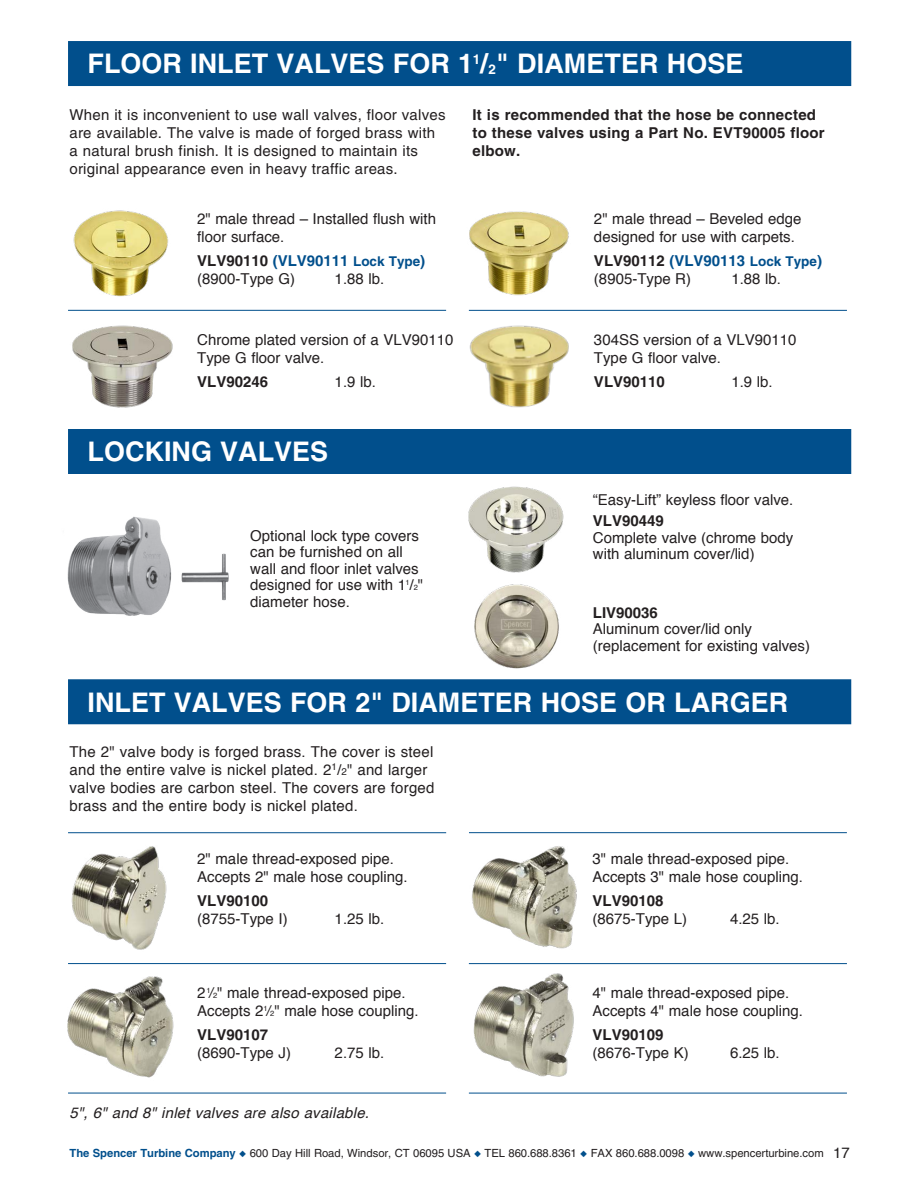
<style>
.page{position:relative;width:918px;height:1188px;background:#fff}
.page>*{position:absolute;margin:0;border:0;box-sizing:border-box;transform-origin:0 0}
.t1{font:700 27px "Helvetica LT Std";color:#fff}
.t2{font:15px/18px "Helvetica";color:#231f20}
.t3{font:15px/18px "Helvetica LT Std";letter-spacing:.015em;color:#231f20}
.t4{font:700 15px/18px "Helvetica LT Std";letter-spacing:.015em;color:#231f20}
.t5{font:700 15px "Helvetica LT Std";color:#014f8c}
.t6{font:italic 15px "Helvetica";letter-spacing:.015em;color:#231f20}
.t7{font:11.25px "Helvetica LT Std";letter-spacing:-.005em;color:#231f20}
.s1{font-size:13.5px}
.s2{color:#231f20}
.s3{font-size:7.5px}
.s4{font-size:9.75px}
.s5{font-style:italic}
.s6{font-weight:700;color:#014f8c}
.s7{color:#014f8c}
</style>
<div class="page">
<div style="left:68px;top:41px;width:783px;height:45px;background:#014f8c"></div>
<div style="left:68px;top:429px;width:783px;height:45px;background:#014f8c"></div>
<div style="left:68px;top:679px;width:783px;height:45px;background:#014f8c"></div>
<hr style="left:68px;top:310px;width:378px;height:1px;background:#014f8c">
<hr style="left:469px;top:310px;width:378px;height:1px;background:#014f8c">
<hr style="left:68px;top:1093px;width:378px;height:1px;background:#014f8c">
<hr style="left:469px;top:1093px;width:378px;height:1px;background:#014f8c">
<hr style="left:68px;top:963px;width:378px;height:1px;background:#014f8c">
<hr style="left:469px;top:963px;width:378px;height:1px;background:#014f8c">
<hr style="left:469px;top:832px;width:378px;height:1px;background:#014f8c">
<hr style="left:68px;top:832px;width:378px;height:1px;background:#014f8c">
<img style="left:468px;top:486px;width:96px;height:87px">
<img style="left:71px;top:846px;width:96px;height:104px">
<img style="left:67px;top:976px;width:107px;height:102px">
<img style="left:472px;top:846px;width:105px;height:103px">
<img style="left:473px;top:973px;width:101px;height:104px">
<img style="left:67px;top:516px;width:162px;height:100px">
<img style="left:73px;top:210px;width:95px;height:87px">
<img style="left:469px;top:211px;width:100px;height:85px">
<img style="left:72px;top:325px;width:101px;height:83px">
<img style="left:469px;top:325px;width:100px;height:83px">
<img style="left:474px;top:584px;width:85px;height:85px">
<h1 class="t1" style="left:88px;top:47px;width:657px">FLOOR INLET VALVES FOR 1<sup>1</sup>/<span class="s1">2</span>" DIAMETER HOSE</h1>
<p class="t3" style="left:70px;top:106px;width:378px">When it is inconvenient to use wall valves, floor valves are available. The valve is made of forged brass with a natural brush finish. It is designed to maintain its original appearance even in heavy traffic areas.</p>
<p class="t4" style="left:473px;top:106px;width:354px">It is recommended that the hose be connected to these valves using a Part No. EVT90005 floor elbow.</p>
<p class="t2" style="left:197px;top:210px;width:240px">2" male thread – Installed flush with floor surface.</p>
<p class="t5" style="left:197px;top:252px;width:230px"><span class="s2">VLV90110</span> (VLV90111 <span class="s1">Lock Type</span>)</p>
<p class="t2" style="left:197px;top:270px;width:99px">(8900-Type G)</p>
<p class="t2" style="left:335px;top:270px;width:51px">1.88 lb.</p>
<p class="t2" style="left:197px;top:331px;width:258px">Chrome plated version of a VLV90110<br>Type G floor valve.</p>
<p class="t4" style="left:197px;top:373px;width:72px">VLV90246</p>
<p class="t2" style="left:335px;top:373px;width:43px">1.9 lb.</p>
<h1 class="t1" style="left:88px;top:435px;width:242px">LOCKING VALVES</h1>
<p class="t2" style="left:250px;top:528px;width:175px;line-height:16.5px">Optional lock type covers can be furnished on all wall and floor inlet valves designed for use with 1<sup>1</sup>/<span class="s3">2</span>" diameter hose.</p>
<p class="t2" style="left:594px;top:210px;width:209px">2" male thread – Beveled edge designed for use with carpets.</p>
<p class="t5" style="left:594px;top:252px;width:230px"><span class="s2">VLV90112</span> (VLV90113 <span class="s1">Lock Type</span>)</p>
<p class="t2" style="left:594px;top:270px;width:99px">(8905-Type R)</p>
<p class="t2" style="left:731px;top:270px;width:51px">1.88 lb.</p>
<p class="t2" style="left:594px;top:331px;width:204px">304SS version of a VLV90110<br>Type G floor valve.</p>
<p class="t4" style="left:594px;top:373px;width:72px">VLV90110</p>
<p class="t2" style="left:731px;top:373px;width:43px">1.9 lb.</p>
<p class="t2" style="left:593px;top:491px;width:202px">“Easy-Lift” keyless floor valve.</p>
<p class="t4" style="left:593px;top:512px;width:72px">VLV90449</p>
<p class="t2" style="left:593px;top:529px;width:202px;line-height:16.5px">Complete valve (chrome body with aluminum cover/lid)</p>
<p class="t4" style="left:593px;top:603px;width:67px">LIV90036</p>
<p class="t2" style="left:593px;top:621px;width:219px;line-height:16.5px">Aluminum cover/lid only (replacement for existing valves)</p>
<h1 class="t1" style="left:88px;top:686px;width:702px">INLET VALVES FOR 2" DIAMETER HOSE OR LARGER</h1>
<p class="t2" style="left:70px;top:743px;width:366px">The 2" valve body is forged brass. The cover is steel and the entire valve is nickel plated. 2<sup>1</sup>/<span class="s4">2</span>" and larger valve bodies are carbon steel. The covers are forged brass and the entire body is nickel plated.</p>
<p class="t2" style="left:197px;top:850px;width:212px">2" male thread-exposed pipe.<br>Accepts 2" male hose coupling.</p>
<p class="t4" style="left:197px;top:892px;width:72px">VLV90100</p>
<p class="t2" style="left:197px;top:910px;width:92px">(8755-Type I)</p>
<p class="t2" style="left:335px;top:910px;width:51px">1.25 lb.</p>
<p class="t2" style="left:593px;top:850px;width:212px">3" male thread-exposed pipe.<br>Accepts 3" male hose coupling.</p>
<p class="t4" style="left:593px;top:892px;width:72px">VLV90108</p>
<p class="t2" style="left:593px;top:910px;width:96px">(8675-Type L)</p>
<p class="t2" style="left:730px;top:910px;width:51px">4.25 lb.</p>
<p class="t2" style="left:197px;top:985px;width:223px">2<sup>1</sup><span class="s5">/</span><span class="s3">2</span>" male thread-exposed pipe.<br>Accepts 2<sup>1</sup><span class="s5">/</span><span class="s3">2</span>" male hose coupling.</p>
<p class="t4" style="left:197px;top:1026px;width:72px">VLV90107</p>
<p class="t2" style="left:197px;top:1045px;width:95px">(8690-Type J)</p>
<p class="t2" style="left:335px;top:1045px;width:51px">2.75 lb.</p>
<p class="t2" style="left:593px;top:985px;width:212px">4" male thread-exposed pipe.<br>Accepts 4" male hose coupling.</p>
<p class="t4" style="left:593px;top:1026px;width:72px">VLV90109</p>
<p class="t2" style="left:593px;top:1045px;width:98px">(8676-Type K)</p>
<p class="t2" style="left:730px;top:1045px;width:51px">6.25 lb.</p>
<p class="t6" style="left:70px;top:1100px;width:301px">5", 6" and 8" inlet valves are also available.</p>
<p class="t7" style="left:70px;top:1147px;width:756px"><span class="s6">The Spencer Turbine Company</span> <span class="s7">◆</span> 600 Day Hill Road, Windsor, CT 06095 USA <span class="s7">◆</span> TEL 860.688.8361 <span class="s7">◆</span> FAX 860.688.0098 <span class="s7">◆</span> www.spencerturbine.com</p>
<p class="t2" style="left:833px;top:1144px;width:18px">17</p>
</div>
